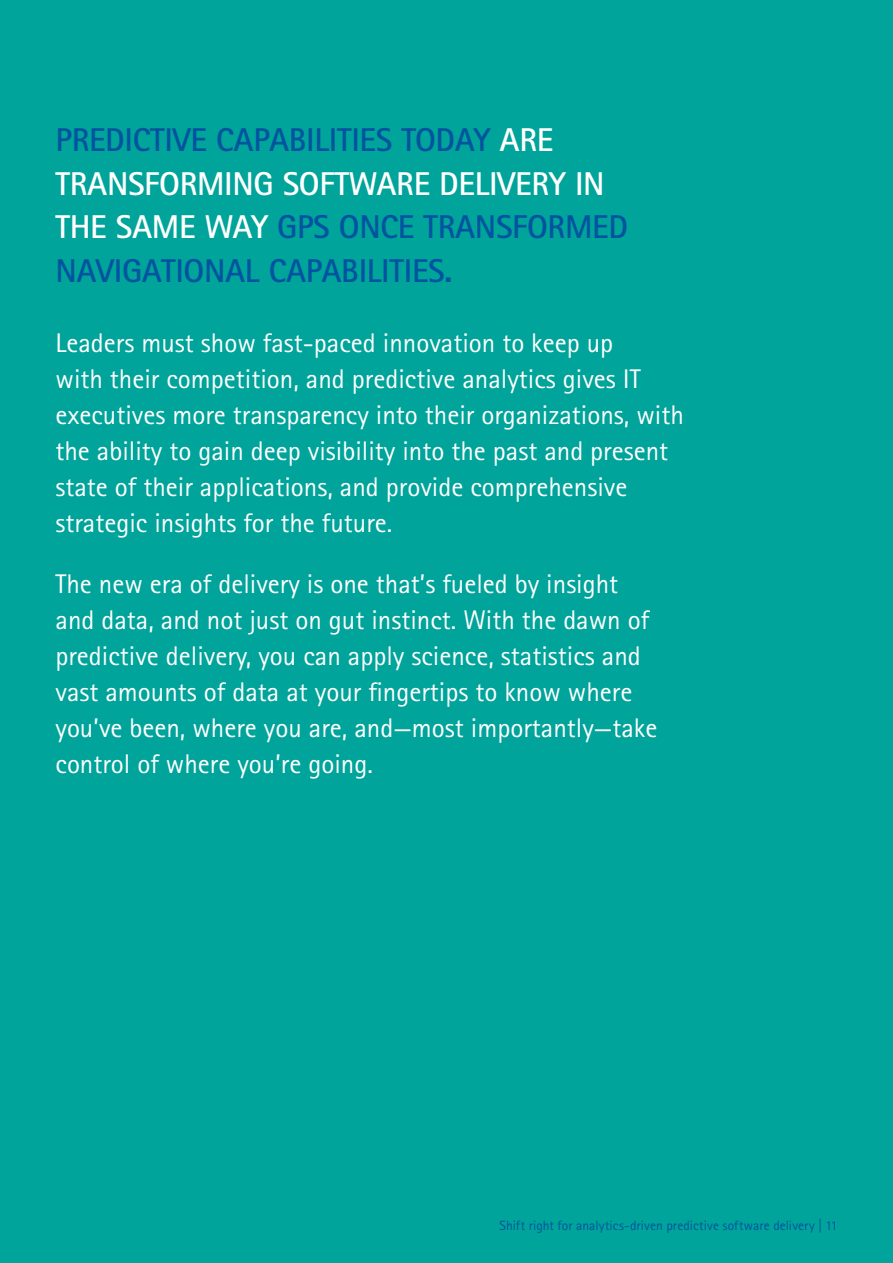
<style>
.page{position:relative;width:893px;height:1263px;background:#00a49a}
.page>*{position:absolute;margin:0;border:0;box-sizing:border-box;transform-origin:0 0}
.t1{font:700 33px/43.5px "Rotis Sans Seriffor ACN";letter-spacing:-.01em;color:#0053a0}
.t2{font:27px/36px "Rotis Sans Seriffor ACN";color:#fff}
.t3{font:13.5px "Rotis Sans Seriffor ACN";letter-spacing:.005em;color:#0053a0}
.s1{color:#fff}
</style>
<div class="page">
<p class="t1" style="left:56px;top:118px;width:574px">PREDICTIVE CAPABILITIES TODAY <span class="s1">ARE TRANSFORMING SOFTWARE DELIVERY IN THE SAME WAY</span> GPS ONCE TRANSFORMED NAVIGATIONAL CAPABILITIES.</p>
<p class="t2" style="left:56px;top:325px;width:630px">Leaders must show fast-paced innovation to keep up<br>with their competition, and predictive analytics gives IT executives more transparency into their organizations, with the ability to gain deep visibility into the past and present state of their applications, and provide comprehensive strategic insights for the future.</p>
<p class="t2" style="left:56px;top:566px;width:603px">The new era of delivery is one that’s fueled by insight and data, and not just on gut instinct. With the dawn of predictive delivery, you can apply science, statistics and vast amounts of data at your fingertips to know where you’ve been, where you are, and—most importantly—take control of where you’re going.</p>
<p class="t3" style="left:499px;top:1217px;width:340px">Shift right for analytics-driven predictive software delivery | 11</p>
</div>
